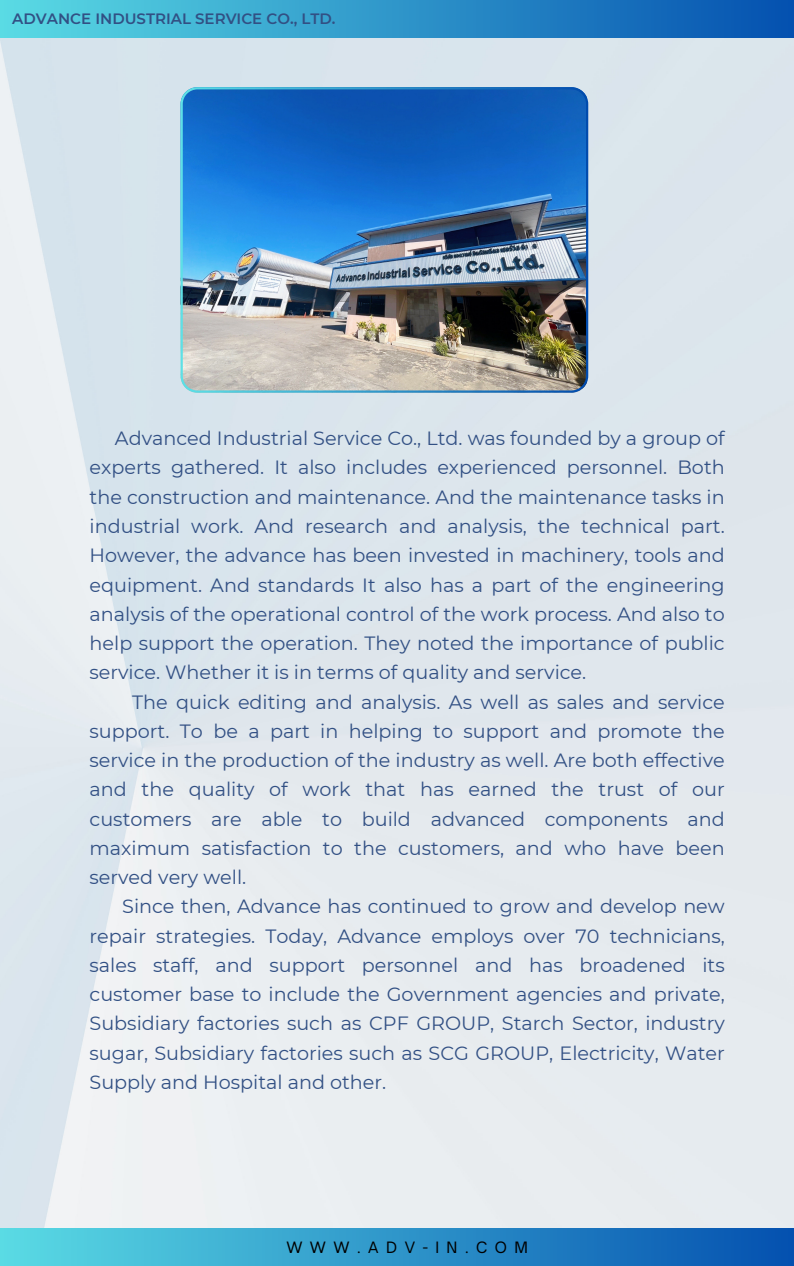
<style>
.page{position:relative;width:794px;height:1266px;background:#fff}
.page>*{position:absolute;margin:0;border:0;box-sizing:border-box;transform-origin:0 0}
.t1{font:19.2px "Montserrat";color:#325084}
.t2{font:600 15px "Montserrat";color:#325084}
.t3{font:15px "Open Sauce One";letter-spacing:.5em;color:#000}
</style>
<div class="page">
<img style="left:0;top:37px;width:793px;height:1191px">
<div style="left:0;top:0;width:793px;height:37px;background:linear-gradient(to right,#5adbe4,#0450af)"></div>
<div style="left:0;top:1228px;width:793px;height:38px;background:linear-gradient(to right,#5adbe4,#0450af)"></div>
<img style="left:180px;top:87px;width:408px;height:306px">
<h1 class="t2" style="left:12px;top:9px;width:324px">ADVANCE INDUSTRIAL SERVICE CO., LTD.</h1>
<h2 class="t1" style="left:115px;top:426px;width:611px">Advanced Industrial Service Co., Ltd. was founded by a group of</h2>
<h2 class="t1" style="left:89px;top:456px;width:636px">experts gathered. It also includes experienced personnel. Both</h2>
<h2 class="t1" style="left:89px;top:485px;width:636px">the construction and maintenance. And the maintenance tasks in</h2>
<h2 class="t1" style="left:89px;top:514px;width:636px">industrial work. And research and analysis, the technical part.</h2>
<h2 class="t1" style="left:89px;top:543px;width:636px">However, the advance has been invested in machinery, tools and</h2>
<h2 class="t1" style="left:89px;top:573px;width:636px">equipment. And standards It also has a part of the engineering</h2>
<h2 class="t1" style="left:89px;top:602px;width:636px">analysis of the operational control of the work process. And also to</h2>
<h2 class="t1" style="left:89px;top:631px;width:636px">help support the operation. They noted the importance of public</h2>
<h2 class="t1" style="left:89px;top:660px;width:498px">service. Whether it is in terms of quality and service.</h2>
<h2 class="t1" style="left:132px;top:690px;width:594px">The quick editing and analysis. As well as sales and service</h2>
<h2 class="t1" style="left:89px;top:719px;width:636px">support. To be a part in helping to support and promote the</h2>
<h2 class="t1" style="left:89px;top:748px;width:636px">service in the production of the industry as well. Are both effective</h2>
<h2 class="t1" style="left:89px;top:777px;width:636px">and the quality of work that has earned the trust of our</h2>
<h2 class="t1" style="left:89px;top:807px;width:636px">customers are able to build advanced components and</h2>
<h2 class="t1" style="left:89px;top:836px;width:636px">maximum satisfaction to the customers, and who have been</h2>
<h2 class="t1" style="left:89px;top:865px;width:158px">served very well.</h2>
<h2 class="t1" style="left:122px;top:894px;width:603px">Since then, Advance has continued to grow and develop new</h2>
<h2 class="t1" style="left:89px;top:924px;width:636px">repair strategies. Today, Advance employs over 70 technicians,</h2>
<h2 class="t1" style="left:89px;top:953px;width:636px">sales staff, and support personnel and has broadened its</h2>
<h2 class="t1" style="left:89px;top:982px;width:636px">customer base to include the Government agencies and private,</h2>
<h2 class="t1" style="left:89px;top:1011px;width:636px">Subsidiary factories such as CPF GROUP, Starch Sector, industry</h2>
<h2 class="t1" style="left:89px;top:1041px;width:636px">sugar, Subsidiary factories such as SCG GROUP, Electricity, Water</h2>
<h2 class="t1" style="left:89px;top:1070px;width:298px">Supply and Hospital and other.</h2>
<p class="t3" style="left:286px;top:1237px;width:243px">WWW.ADV-IN.COM</p>
</div>
